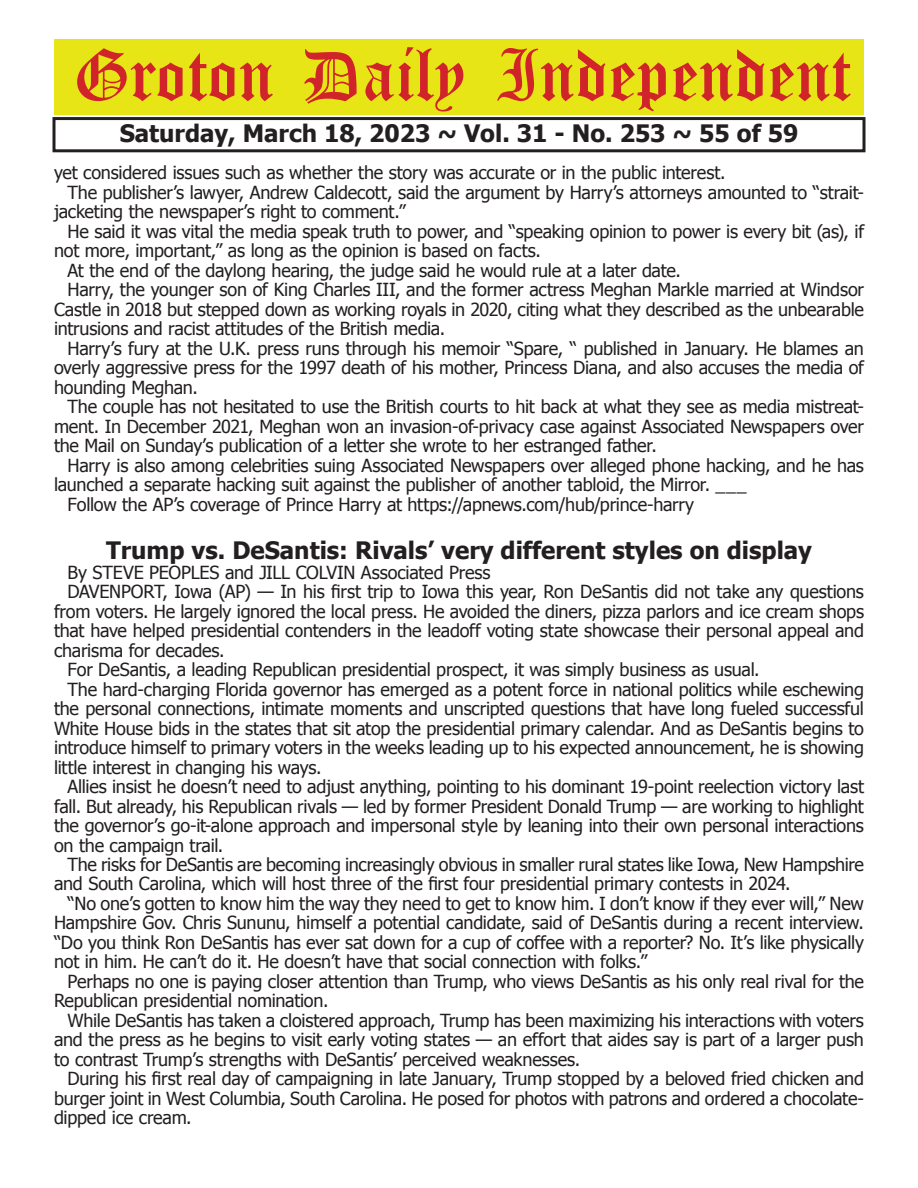
<style>
.page{position:relative;width:918px;height:1188px;background:#fff}
.page>*{position:absolute;margin:0;border:0;box-sizing:border-box;transform-origin:0 0}
.t1{font:54px "Old English Five";color:#d1232a}
.t2{font:700 24px "Tahoma";color:#231f20}
.t3{font:18px "Tahoma";letter-spacing:-.01em;color:#231f20}
</style>
<div class="page">
<div style="left:52px;top:117px;width:814px;height:35px;border:3px solid #231f20"></div>
<div style="left:54px;top:40px;width:810px;height:75px;background:#e7e515"></div>
<h1 class="t1" style="left:73px;top:50px;width:779px">Groton Daily Independent</h1>
<h2 class="t2" style="left:120px;top:116px;width:680px">Saturday, March 18, 2023 ~ Vol. 31 - No. 253 ~ 55 of 59</h2>
<p class="t3" style="left:54px;top:161px;width:673px">yet considered issues such as whether the story was accurate or in the public interest.</p>
<p class="t3" style="left:68px;top:180px;width:798px">The publisher’s lawyer, Andrew Caldecott, said the argument by Harry’s attorneys amounted to “strait-</p>
<p class="t3" style="left:54px;top:200px;width:353px">jacketing the newspaper’s right to comment.”</p>
<p class="t3" style="left:68px;top:219px;width:798px">He said it was vital the media speak truth to power, and “speaking opinion to power is every bit (as), if</p>
<p class="t3" style="left:54px;top:239px;width:489px">not more, important,” as long as the opinion is based on facts.</p>
<p class="t3" style="left:68px;top:258px;width:615px">At the end of the daylong hearing, the judge said he would rule at a later date.</p>
<p class="t3" style="left:68px;top:278px;width:798px">Harry, the younger son of King Charles III, and the former actress Meghan Markle married at Windsor</p>
<p class="t3" style="left:54px;top:297px;width:812px">Castle in 2018 but stepped down as working royals in 2020, citing what they described as the unbearable</p>
<p class="t3" style="left:54px;top:317px;width:393px">intrusions and racist attitudes of the British media.</p>
<p class="t3" style="left:68px;top:336px;width:798px">Harry’s fury at the U.K. press runs through his memoir “Spare, “ published in January. He blames an</p>
<p class="t3" style="left:54px;top:356px;width:812px">overly aggressive press for the 1997 death of his mother, Princess Diana, and also accuses the media of</p>
<p class="t3" style="left:54px;top:375px;width:145px">hounding Meghan.</p>
<p class="t3" style="left:68px;top:395px;width:798px">The couple has not hesitated to use the British courts to hit back at what they see as media mistreat-</p>
<p class="t3" style="left:54px;top:414px;width:812px">ment. In December 2021, Meghan won an invasion-of-privacy case against Associated Newspapers over</p>
<p class="t3" style="left:54px;top:434px;width:604px">the Mail on Sunday’s publication of a letter she wrote to her estranged father.</p>
<p class="t3" style="left:68px;top:453px;width:798px">Harry is also among celebrities suing Associated Newspapers over alleged phone hacking, and he has</p>
<p class="t3" style="left:54px;top:473px;width:694px">launched a separate hacking suit against the publisher of another tabloid, the Mirror. ___</p>
<p class="t3" style="left:68px;top:492px;width:628px">Follow the AP’s coverage of Prince Harry at https://apnews.com/hub/prince-harry</p>
<h2 class="t2" style="left:106px;top:534px;width:708px">Trump vs. DeSantis: Rivals’ very different styles on display</h2>
<p class="t3" style="left:68px;top:560px;width:424px">By STEVE PEOPLES and JILL COLVIN Associated Press</p>
<p class="t3" style="left:68px;top:579px;width:798px">DAVENPORT, Iowa (AP) — In his first trip to Iowa this year, Ron DeSantis did not take any questions</p>
<p class="t3" style="left:54px;top:599px;width:812px">from voters. He largely ignored the local press. He avoided the diners, pizza parlors and ice cream shops</p>
<p class="t3" style="left:54px;top:618px;width:811px">that have helped presidential contenders in the leadoff voting state showcase their personal appeal and</p>
<p class="t3" style="left:54px;top:638px;width:172px">charisma for decades.</p>
<p class="t3" style="left:68px;top:657px;width:694px">For DeSantis, a leading Republican presidential prospect, it was simply business as usual.</p>
<p class="t3" style="left:68px;top:677px;width:798px">The hard-charging Florida governor has emerged as a potent force in national politics while eschewing</p>
<p class="t3" style="left:54px;top:696px;width:811px">the personal connections, intimate moments and unscripted questions that have long fueled successful</p>
<p class="t3" style="left:54px;top:716px;width:812px">White House bids in the states that sit atop the presidential primary calendar. And as DeSantis begins to</p>
<p class="t3" style="left:54px;top:735px;width:811px">introduce himself to primary voters in the weeks leading up to his expected announcement, he is showing</p>
<p class="t3" style="left:54px;top:755px;width:269px">little interest in changing his ways.</p>
<p class="t3" style="left:68px;top:774px;width:798px">Allies insist he doesn’t need to adjust anything, pointing to his dominant 19-point reelection victory last</p>
<p class="t3" style="left:54px;top:794px;width:811px">fall. But already, his Republican rivals — led by former President Donald Trump — are working to highlight</p>
<p class="t3" style="left:54px;top:813px;width:812px">the governor’s go-it-alone approach and impersonal style by leaning into their own personal interactions</p>
<p class="t3" style="left:54px;top:833px;width:171px">on the campaign trail.</p>
<p class="t3" style="left:68px;top:852px;width:798px">The risks for DeSantis are becoming increasingly obvious in smaller rural states like Iowa, New Hampshire</p>
<p class="t3" style="left:54px;top:872px;width:738px">and South Carolina, which will host three of the first four presidential primary contests in 2024.</p>
<p class="t3" style="left:68px;top:891px;width:798px">“No one’s gotten to know him the way they need to get to know him. I don’t know if they ever will,” New</p>
<p class="t3" style="left:54px;top:911px;width:812px">Hampshire Gov. Chris Sununu, himself a potential candidate, said of DeSantis during a recent interview.</p>
<p class="t3" style="left:54px;top:930px;width:811px">“Do you think Ron DeSantis has ever sat down for a cup of coffee with a reporter? No. It’s like physically</p>
<p class="t3" style="left:54px;top:950px;width:595px">not in him. He can’t do it. He doesn’t have that social connection with folks.”</p>
<p class="t3" style="left:68px;top:969px;width:798px">Perhaps no one is paying closer attention than Trump, who views DeSantis as his only real rival for the</p>
<p class="t3" style="left:54px;top:989px;width:276px">Republican presidential nomination.</p>
<p class="t3" style="left:68px;top:1008px;width:798px">While DeSantis has taken a cloistered approach, Trump has been maximizing his interactions with voters</p>
<p class="t3" style="left:54px;top:1028px;width:811px">and the press as he begins to visit early voting states — an effort that aides say is part of a larger push</p>
<p class="t3" style="left:54px;top:1047px;width:528px">to contrast Trump’s strengths with DeSantis’ perceived weaknesses.</p>
<p class="t3" style="left:68px;top:1067px;width:798px">During his first real day of campaigning in late January, Trump stopped by a beloved fried chicken and</p>
<p class="t3" style="left:54px;top:1086px;width:811px">burger joint in West Columbia, South Carolina. He posed for photos with patrons and ordered a chocolate-</p>
<p class="t3" style="left:54px;top:1106px;width:139px">dipped ice cream.</p>
</div>
